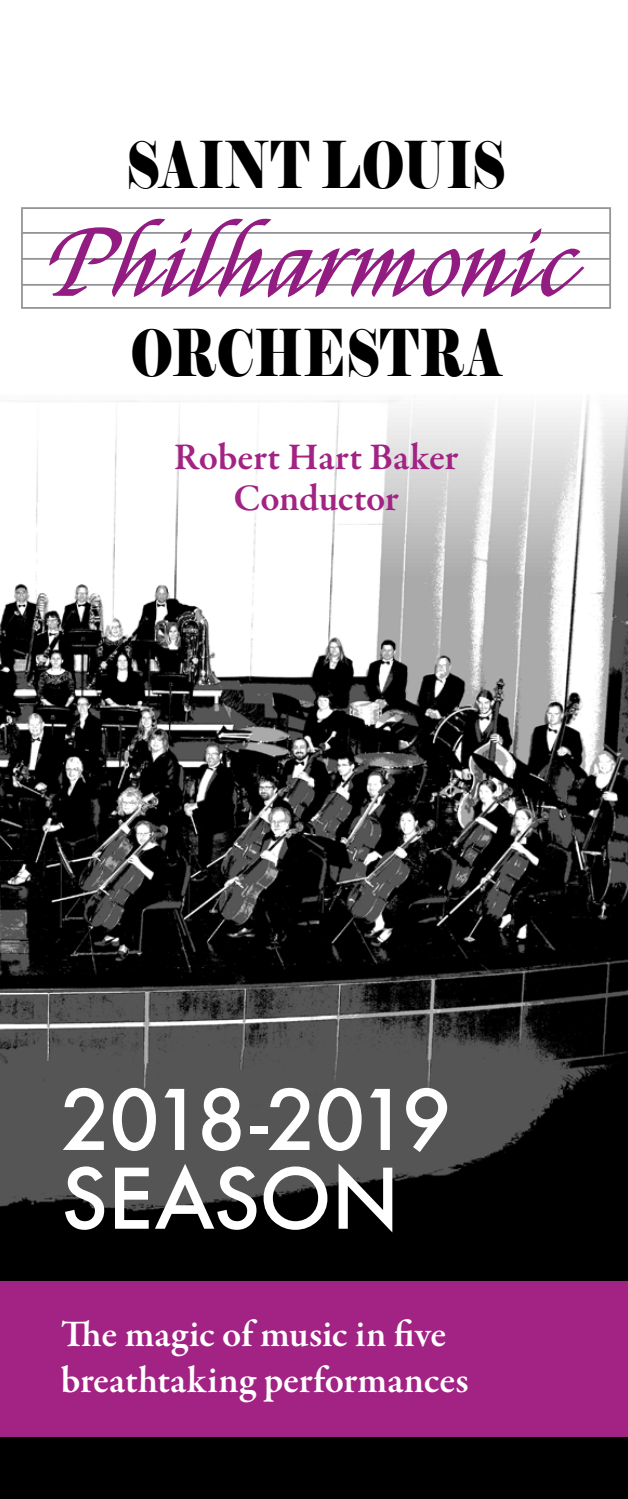
<style>
.page{position:relative;width:628px;height:1499px;background:#fff}
.page>*{position:absolute;margin:0;border:0;box-sizing:border-box;transform-origin:0 0}
.t1{font:italic 88.65px "Felipa";letter-spacing:.06em;color:#931c82;scale:1.13 1}
.t2{font:500 81px/78.8px "Futura";letter-spacing:-.015em;color:#fff}
.t3{font:64.35px "Elephant";letter-spacing:.01em;color:#000;scale:.75 1}
.t4{font:600 38.25px/45.9px "Garamond Premr Pro";letter-spacing:-.005em;color:#fff}
.t5{font:600 38.25px/40.5px "Garamond Premr Pro";letter-spacing:-.01em;color:#a22383;text-align:center}
</style>
<div class="page">
<img style="left:0;top:395px;width:628px;height:1103px">
<div style="left:0;top:1281px;width:628px;height:155px;background:#a22383"></div>
<div style="left:21px;top:207px;width:590px;height:102px;border:2px solid #939598"></div>
<hr style="left:22px;top:258px;width:588px;height:2px;background:#939598">
<hr style="left:22px;top:284px;width:588px;height:2px;background:#939598">
<hr style="left:22px;top:232px;width:588px;height:2px;background:#939598">
<svg style="left:48px;top:218px;width:537px;height:80px"></svg>
<h3 class="t3" style="left:126px;top:125px;width:508px">SAINT LOUIS</h3>
<h1 class="t1" style="left:45px;top:209px;width:488px">Philharmonic</h1>
<h3 class="t3" style="left:130px;top:312px;width:497px">ORCHESTRA</h3>
<p class="t5" style="left:174px;top:437px;width:286px">Robert Hart Baker<br>Conductor</p>
<h2 class="t2" style="left:61px;top:1079px;width:392px">2018-2019<br>SEASON</h2>
<p class="t4" style="left:61px;top:1312px;width:409px">The magic of music in five breathtaking performances</p>
</div>
